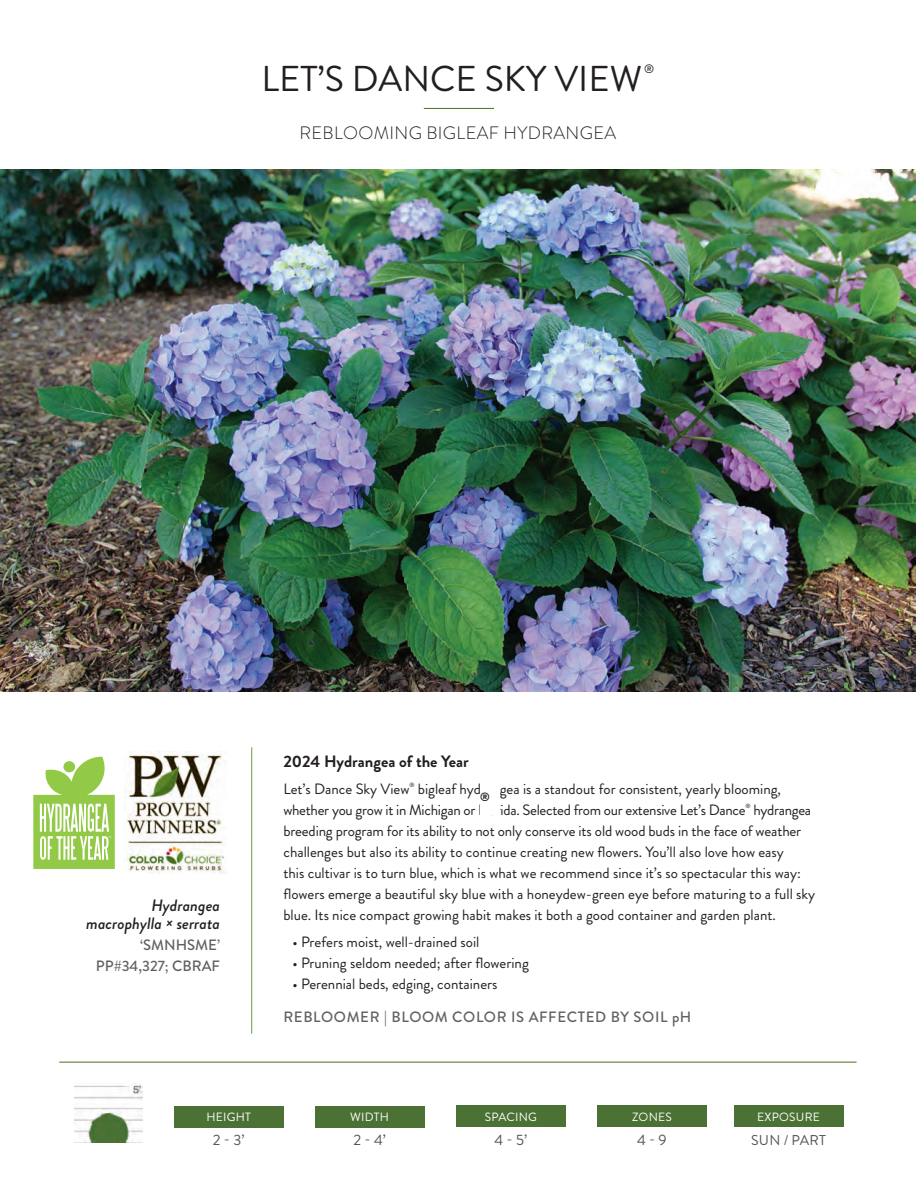
<style>
.page{position:relative;width:918px;height:1188px;background:#fff}
.page>*{position:absolute;margin:0;border:0;box-sizing:border-box;transform-origin:0 0}
.t1{font:35.85px "Brandon Grotesque";color:#231f20}
.t2{font:300 18px "Brandon Grotesque";letter-spacing:.02em;color:#231f20}
.t3{font:italic 500 16.5px/18px "Brandon Grotesque";color:#231f20;text-align:right}
.t4{font:700 16.5px "Brandon Grotesque";color:#231f20}
.t5{font:15px/21px "Brandon Grotesque";color:#231f20}
.t6{font:15px/21px "Brandon Grotesque";letter-spacing:-.02em;color:#231f20}
.t7{font:500 15px "Brandon Grotesque";letter-spacing:.04em;color:#616164}
.t8{font:500 15px/21px "Brandon Grotesque";color:#616164;text-align:right}
.t9{font:15px "Brandon Grotesque";color:#535355}
.t10{font:14.25px "Brandon Grotesque";letter-spacing:.02em;color:#535355}
.t11{font:12.15px "Brandon Grotesque";color:#231f20}
.t12{font:12px "Brandon Grotesque";letter-spacing:.02em;color:#fff}
.t13{font:700 12px "Brandon Grotesque";color:#231f20}
.t14{font:6.15px "Brandon Grotesque";color:#231f20}
</style>
<div class="page">
<img style="left:0;top:170px;width:916px;height:521px">
<hr style="left:424px;top:108px;width:70px;height:1px;background:#4b711c">
<hr style="left:251px;top:747px;width:1px;height:287px;background:#669b41">
<div style="left:174px;top:1106px;width:109px;height:21px;background:#4b7234"></div>
<div style="left:315px;top:1106px;width:110px;height:21px;background:#4b7234"></div>
<div style="left:597px;top:1106px;width:110px;height:21px;background:#4b7234"></div>
<div style="left:734px;top:1106px;width:109px;height:21px;background:#4b7234"></div>
<div style="left:456px;top:1106px;width:110px;height:21px;background:#4b7234"></div>
<img style="left:74px;top:1084px;width:68px;height:58px">
<hr style="left:59px;top:1062px;width:798px;height:1px;background:#4b711c">
<img style="left:127px;top:751px;width:99px;height:123px">
<svg style="left:33px;top:757px;width:82px;height:112px"></svg>
<h1 class="t1" style="left:261px;top:54px;width:382px">LET’S DANCE SKY VIEW</h1>
<p class="t11" style="left:644px;top:61px;width:12px">®</p>
<p class="t2" style="left:299px;top:121px;width:318px">REBLOOMING BIGLEAF HYDRANGEA</p>
<p class="t3" style="left:86px;top:897px;width:135px">Hydrangea macrophylla × serrata</p>
<p class="t8" style="left:96px;top:935px;width:126px">‘SMNHSME’<br>PP#34,327; CBRAF</p>
<p class="t4" style="left:283px;top:750px;width:187px">2024 Hydrangea of the Year</p>
<p class="t5" style="left:283px;top:779px;width:128px">Let’s Dance Sky View</p>
<p class="t14" style="left:409px;top:781px;width:7px">®</p>
<p class="t6" style="left:283px;top:779px;width:499px;text-indent:134px">bigleaf hydrangea is a standout for consistent, yearly blooming, whether you grow it in Michigan or Florida. Selected from our extensive Let’s Dance</p>
<p class="t13" style="left:480px;top:788px;width:11px">®</p>
<p class="t14" style="left:745px;top:801px;width:7px">®</p>
<p class="t5" style="left:283px;top:800px;width:533px;text-indent:470px">hydrangea breeding program for its ability to not only conserve its old wood buds in the face of weather challenges but also its ability to continue creating new flowers. You’ll also love how easy<br>this cultivar is to turn blue, which is what we recommend since it’s so spectacular this way: flowers emerge a beautiful sky blue with a honeydew-green eye before maturing to a full sky blue. Its nice compact growing habit makes it both a good container and garden plant.</p>
<p class="t5" style="left:292px;top:931px;width:189px">• Prefers moist, well-drained soil</p>
<p class="t5" style="left:292px;top:952px;width:238px">• Pruning seldom needed; after flowering</p>
<p class="t5" style="left:292px;top:973px;width:207px">• Perennial beds, edging, containers</p>
<p class="t7" style="left:283px;top:1006px;width:409px">REBLOOMER | BLOOM COLOR IS AFFECTED BY SOIL pH</p>
<p class="t12" style="left:206px;top:1109px;width:46px">HEIGHT</p>
<p class="t9" style="left:213px;top:1130px;width:33px">2 - 3’</p>
<p class="t9" style="left:354px;top:1130px;width:34px">2 - 4’</p>
<p class="t12" style="left:350px;top:1109px;width:40px">WIDTH</p>
<p class="t12" style="left:485px;top:1109px;width:54px">SPACING</p>
<p class="t9" style="left:495px;top:1130px;width:34px">4 - 5’</p>
<p class="t12" style="left:632px;top:1109px;width:41px">ZONES</p>
<p class="t9" style="left:637px;top:1130px;width:31px">4 - 9</p>
<p class="t12" style="left:757px;top:1109px;width:64px">EXPOSURE</p>
<p class="t10" style="left:751px;top:1130px;width:76px">SUN / PART</p>
</div>
